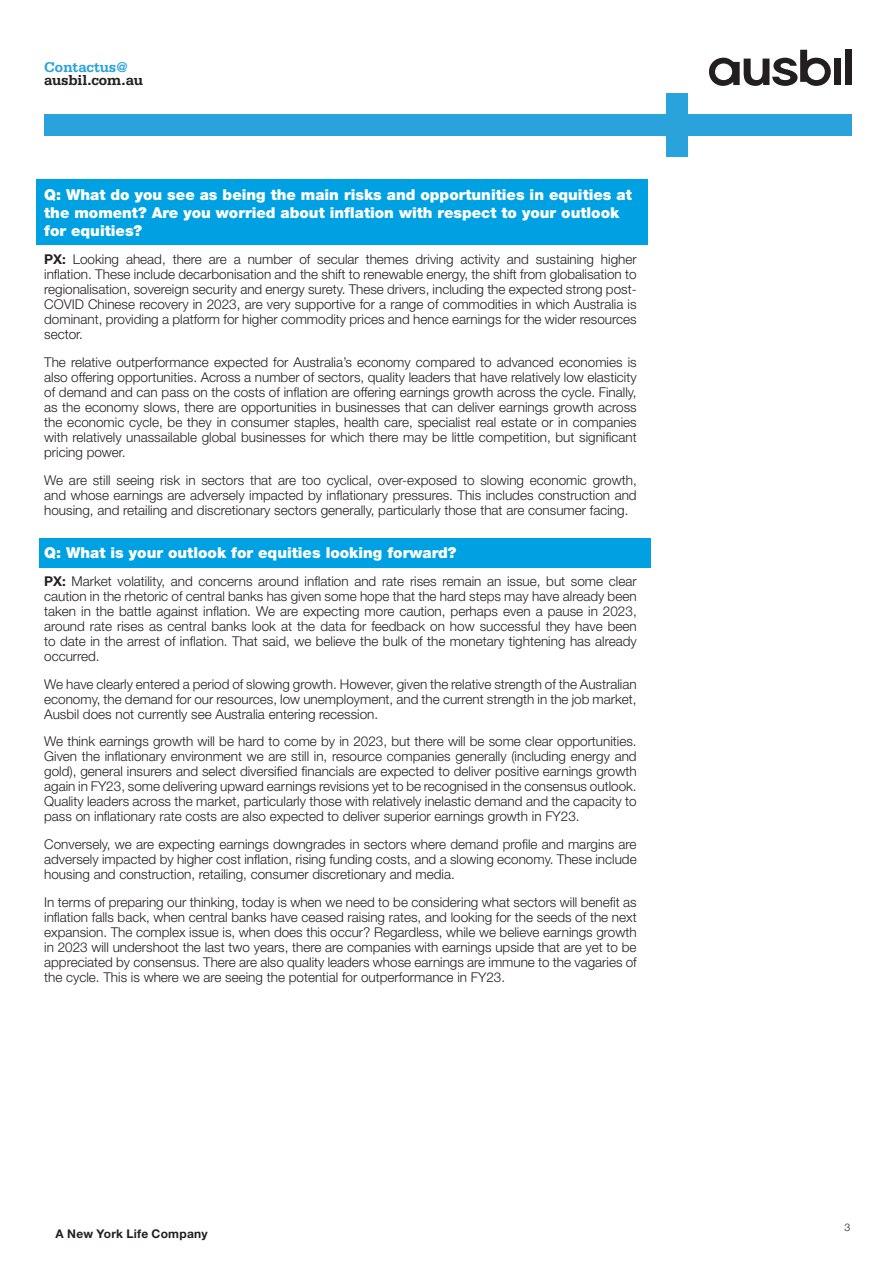
<style>
.page{position:relative;width:893px;height:1263px;background:#fff}
.page>*{position:absolute;margin:0;border:0;box-sizing:border-box;transform-origin:0 0}
.Body_text{font:900 15px/18px "Helvetica Neue LT Std";color:#fff}
.Email{font:700 15px/13.5px "Serifa Std";letter-spacing:-.01em;color:#231f20}
.Body_text-2{font:300 13.5px/15px "Helvetica Neue LT Std";color:#231f20;text-align:justify}
.Page_number_left{font:700 12px "Helvetica Neue LT Std";letter-spacing:.02em;color:#231f20}
.Page_number_right{font:300 10.5px "Helvetica Neue LT Std";color:#231f20}
.s1{color:#2aa2db}
.s2{font-weight:700}
</style>
<div class="page">
<div style="left:666px;top:93px;width:21px;height:64px;background:#2aa2db"></div>
<div style="left:44px;top:114px;width:808px;height:22px;background:#2aa2db"></div>
<svg style="left:709px;top:50px;width:122px;height:36px"></svg>
<div style="left:834px;top:59px;width:7px;height:26px;background:#231f20"></div>
<div style="left:845px;top:50px;width:7px;height:35px;background:#231f20"></div>
<div style="left:39px;top:538px;width:611px;height:30px;background:#00a1e3"></div>
<div style="left:36px;top:179px;width:611px;height:65px;background:#00a1e3"></div>
<p class="Email" style="left:44px;top:60px;width:100px"><span class="s1">Contactus@ </span>ausbil.com.au</p>
<p class="Body_text" style="left:44px;top:186px;width:589px">Q: What do you see as being the main risks and opportunities in equities at the moment? Are you worried about inflation with respect to your outlook for equities?</p>
<p class="Body_text-2" style="left:44px;top:251px;width:594px"><span class="s2">PX:</span> Looking ahead, there are a number of secular themes driving activity and sustaining higher inflation. These include decarbonisation and the shift to renewable energy, the shift from globalisation to regionalisation, sovereign security and energy surety. These drivers, including the expected strong post-COVID Chinese recovery in 2023, are very supportive for a range of commodities in which Australia is dominant, providing a platform for higher commodity prices and hence earnings for the wider resources sector.</p>
<p class="Body_text-2" style="left:44px;top:354px;width:594px">The relative outperformance expected for Australia’s economy compared to advanced economies is also offering opportunities. Across a number of sectors, quality leaders that have relatively low elasticity of demand and can pass on the costs of inflation are offering earnings growth across the cycle. Finally, as the economy slows, there are opportunities in businesses that can deliver earnings growth across the economic cycle, be they in consumer staples, health care, specialist real estate or in companies with relatively unassailable global businesses for which there may be little competition, but significant pricing power.</p>
<p class="Body_text-2" style="left:44px;top:472px;width:594px">We are still seeing risk in sectors that are too cyclical, over-exposed to slowing economic growth, and whose earnings are adversely impacted by inflationary pressures. This includes construction and housing, and retailing and discretionary sectors generally, particularly those that are consumer facing.</p>
<p class="Body_text" style="left:44px;top:544px;width:414px">Q: What is your outlook for equities looking forward?</p>
<p class="Body_text-2" style="left:44px;top:573px;width:594px"><span class="s2">PX:</span> Market volatility, and concerns around inflation and rate rises remain an issue, but some clear caution in the rhetoric of central banks has given some hope that the hard steps may have already been taken in the battle against inflation. We are expecting more caution, perhaps even a pause in 2023, around rate rises as central banks look at the data for feedback on how successful they have been to date in the arrest of inflation. That said, we believe the bulk of the monetary tightening has already occurred.</p>
<p class="Body_text-2" style="left:44px;top:676px;width:594px">We have clearly entered a period of slowing growth. However, given the relative strength of the Australian economy, the demand for our resources, low unemployment, and the current strength in the job market, Ausbil does not currently see Australia entering recession.</p>
<p class="Body_text-2" style="left:44px;top:734px;width:594px">We think earnings growth will be hard to come by in 2023, but there will be some clear opportunities.<br>Given the inflationary environment we are still in, resource companies generally (including energy and gold), general insurers and select diversified financials are expected to deliver positive earnings growth again in FY23, some delivering upward earnings revisions yet to be recognised in the consensus outlook.<br>Quality leaders across the market, particularly those with relatively inelastic demand and the capacity to pass on inflationary rate costs are also expected to deliver superior earnings growth in FY23.</p>
<p class="Body_text-2" style="left:44px;top:837px;width:594px">Conversely, we are expecting earnings downgrades in sectors where demand profile and margins are adversely impacted by higher cost inflation, rising funding costs, and a slowing economy. These include housing and construction, retailing, consumer discretionary and media.</p>
<p class="Body_text-2" style="left:44px;top:894px;width:594px">In terms of preparing our thinking, today is when we need to be considering what sectors will benefit as inflation falls back, when central banks have ceased raising rates, and looking for the seeds of the next expansion. The complex issue is, when does this occur? Regardless, while we believe earnings growth in 2023 will undershoot the last two years, there are companies with earnings upside that are yet to be appreciated by consensus. There are also quality leaders whose earnings are immune to the vagaries of the cycle. This is where we are seeing the potential for outperformance in FY23.</p>
<p class="Page_number_left" style="left:56px;top:1226px;width:154px">A New York Life Company</p>
<p class="Page_number_right" style="left:845px;top:1221px;width:7px">3</p>
</div>
